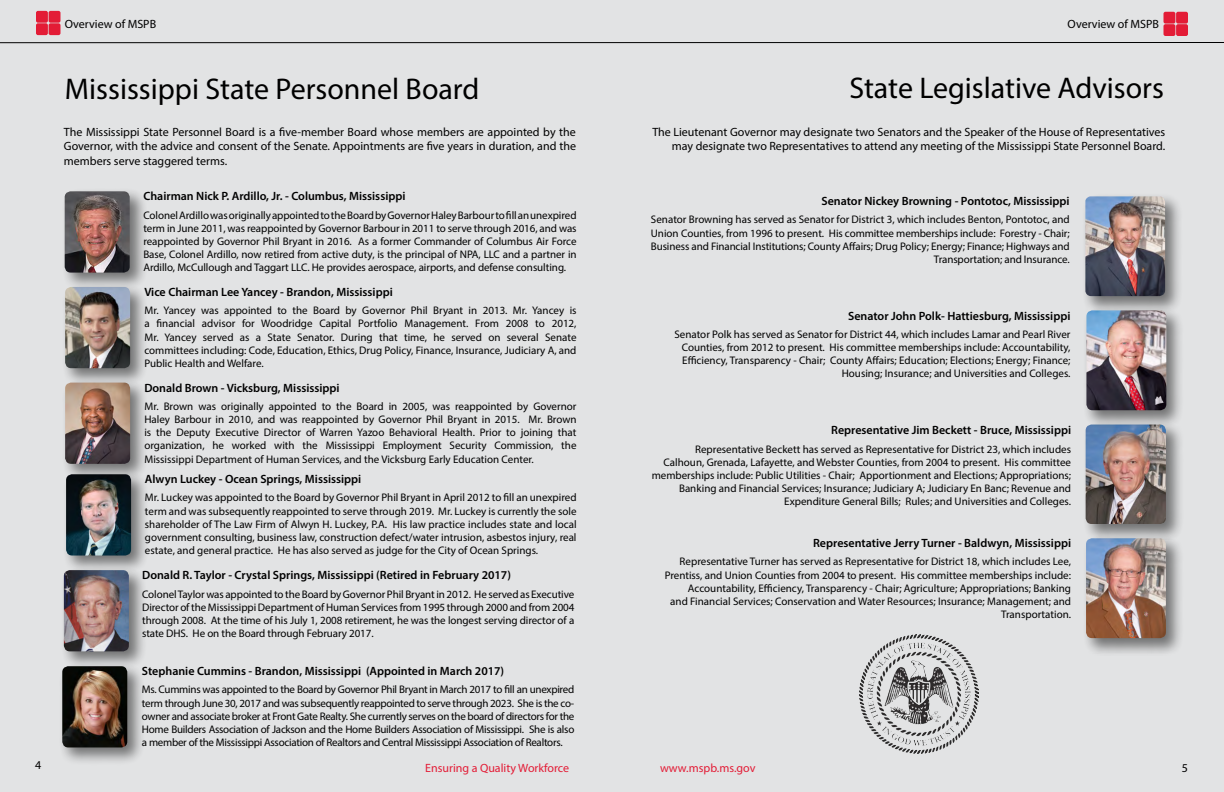
<style>
.page{position:relative;width:1224px;height:792px;background:#e2e3e4}
.page>*{position:absolute;margin:0;border:0;box-sizing:border-box;transform-origin:0 0}
.t1{font:30px "Myriad Pro";color:#000}
.t2{font:600 12px "Myriad Pro";color:#000}
.t3{font:12px/14.4px "Myriad Pro";color:#000;text-align:justify}
.t4{font:12px "Myriad Pro";color:#e31c36}
.t5{font:11px/13.2px "Myriad Pro";color:#000;text-align:justify}
</style>
<div class="page">
<div style="left:36px;top:11px;width:12px;height:12px;background:#e31c36;border-radius:2px"></div>
<div style="left:36px;top:23px;width:12px;height:12px;background:#e31c36;border-radius:2px"></div>
<div style="left:49px;top:11px;width:11px;height:12px;background:#e31c36;border-radius:2px"></div>
<div style="left:49px;top:23px;width:11px;height:12px;background:#e31c36;border-radius:2px"></div>
<div style="left:1164px;top:12px;width:11px;height:12px;background:#e31c36;border-radius:2px"></div>
<div style="left:1164px;top:24px;width:11px;height:12px;background:#e31c36;border-radius:2px"></div>
<div style="left:1176px;top:12px;width:12px;height:12px;background:#e31c36;border-radius:2px"></div>
<div style="left:1176px;top:24px;width:12px;height:12px;background:#e31c36;border-radius:2px"></div>
<hr style="left:0;top:42px;width:1224px;height:1px;background:#000">
<div style="left:61px;top:283px;width:88px;height:103px;background:#000;opacity:.5"></div>
<img style="left:65px;top:291px;width:65px;height:77px">
<div style="left:1082px;top:534px;width:102px;height:122px;background:#000;opacity:.5"></div>
<img style="left:1086px;top:542px;width:80px;height:96px">
<div style="left:1082px;top:420px;width:102px;height:122px;background:#000;opacity:.5"></div>
<img style="left:1086px;top:428px;width:80px;height:96px">
<div style="left:1081px;top:192px;width:102px;height:122px;background:#000;opacity:.5"></div>
<img style="left:1085px;top:196px;width:80px;height:100px">
<div style="left:62px;top:470px;width:87px;height:104px;background:#000;opacity:.5"></div>
<img style="left:66px;top:482px;width:65px;height:74px">
<div style="left:61px;top:187px;width:87px;height:104px;background:#000;opacity:.5"></div>
<img style="left:65px;top:191px;width:65px;height:82px">
<div style="left:60px;top:566px;width:87px;height:104px;background:#000;opacity:.5"></div>
<img style="left:64px;top:570px;width:65px;height:81px">
<div style="left:61px;top:378px;width:88px;height:104px;background:#000;opacity:.5"></div>
<img style="left:65px;top:383px;width:65px;height:81px">
<img style="left:859px;top:634px;width:120px;height:120px">
<div style="left:1082px;top:306px;width:102px;height:122px;background:#000;opacity:.5"></div>
<img style="left:1086px;top:310px;width:80px;height:100px">
<div style="left:58px;top:662px;width:88px;height:104px;background:#000;opacity:.5"></div>
<img style="left:62px;top:666px;width:65px;height:81px">
<p class="t3" style="left:65px;top:16px;width:93px">Overview of MSPB</p>
<p class="t3" style="left:1068px;top:17px;width:93px">Overview of MSPB</p>
<h1 class="t1" style="left:65px;top:70px;width:416px">Mississippi State Personnel Board</h1>
<h1 class="t1" style="left:849px;top:70px;width:316px">State Legislative Advisors</h1>
<p class="t3" style="left:64px;top:125px;width:514px">The Mississippi State Personnel Board is a five-member Board whose members are appointed by the Governor, with the advice and consent of the Senate. Appointments are five years in duration, and the members serve staggered terms.</p>
<p class="t3" style="left:652px;top:125px;width:514px;text-align:right">The Lieutenant Governor may designate two Senators and the Speaker of the House of Representatives may designate two Representatives to attend any meeting of the Mississippi State Personnel Board.</p>
<p class="t2" style="left:143px;top:189px;width:264px">Chairman Nick P. Ardillo, Jr. - Columbus, Mississippi</p>
<p class="t5" style="left:143px;top:208px;width:435px">Colonel Ardillo was originally appointed to the Board by Governor Haley Barbour to fill an unexpired term in June 2011, was reappointed by Governor Barbour in 2011 to serve through 2016, and was reappointed by Governor Phil Bryant in 2016. As a former Commander of Columbus Air Force Base, Colonel Ardillo, now retired from active duty, is the principal of NPA, LLC and a partner in Ardillo, McCullough and Taggart LLC. He provides aerospace, airports, and defense consulting.</p>
<p class="t2" style="left:144px;top:284px;width:250px">Vice Chairman Lee Yancey - Brandon, Mississippi</p>
<p class="t5" style="left:144px;top:304px;width:434px">Mr. Yancey was appointed to the Board by Governor Phil Bryant in 2013. Mr. Yancey is a financial advisor for Woodridge Capital Portfolio Management. From 2008 to 2012, Mr. Yancey served as a State Senator. During that time, he served on several Senate committees including: Code, Education, Ethics, Drug Policy, Finance, Insurance, Judiciary A, and Public Health and Welfare.</p>
<p class="t2" style="left:144px;top:380px;width:197px">Donald Brown - Vicksburg, Mississippi</p>
<p class="t5" style="left:144px;top:399px;width:434px">Mr. Brown was originally appointed to the Board in 2005, was reappointed by Governor Haley Barbour in 2010, and was reappointed by Governor Phil Bryant in 2015. Mr. Brown is the Deputy Executive Director of Warren Yazoo Behavioral Health. Prior to joining that organization, he worked with the Mississippi Employment Security Commission, the Mississippi Department of Human Services, and the Vicksburg Early Education Center.</p>
<p class="t2" style="left:145px;top:472px;width:218px">Alwyn Luckey - Ocean Springs, Mississippi</p>
<p class="t5" style="left:145px;top:491px;width:433px">Mr. Luckey was appointed to the Board by Governor Phil Bryant in April 2012 to fill an unexpired term and was subsequently reappointed to serve through 2019. Mr. Luckey is currently the sole shareholder of The Law Firm of Alwyn H. Luckey, P.A. His law practice includes state and local government consulting, business law, construction defect/water intrusion, asbestos injury, real estate, and general practice. He has also served as judge for the City of Ocean Springs.</p>
<p class="t2" style="left:142px;top:568px;width:370px">Donald R. Taylor - Crystal Springs, Mississippi (Retired in February 2017)</p>
<p class="t5" style="left:142px;top:587px;width:434px">Colonel Taylor was appointed to the Board by Governor Phil Bryant in 2012. He served as Executive Director of the Mississippi Department of Human Services from 1995 through 2000 and from 2004 through 2008. At the time of his July 1, 2008 retirement, he was the longest serving director of a state DHS. He on the Board through February 2017.</p>
<p class="t2" style="left:142px;top:664px;width:364px">Stephanie Cummins - Brandon, Mississippi (Appointed in March 2017)</p>
<p class="t5" style="left:142px;top:683px;width:434px">Ms. Cummins was appointed to the Board by Governor Phil Bryant in March 2017 to fill an unexpired term through June 30, 2017 and was subsequently reappointed to serve through 2023. She is the co&shy;owner and associate broker at Front Gate Realty. She currently serves on the board of directors for the Home Builders Association of Jackson and the Home Builders Association of Mississippi. She is also a member of the Mississippi Association of Realtors and Central Mississippi Association of Realtors.</p>
<p class="t2" style="left:821px;top:194px;width:250px">Senator Nickey Browning - Pontotoc, Mississippi</p>
<p class="t5" style="left:651px;top:213px;width:420px;text-align:right">Senator Browning has served as Senator for District 3, which includes Benton, Pontotoc, and Union Counties, from 1996 to present. His committee memberships include: Forestry - Chair; Business and Financial Institutions; County Affairs; Drug Policy; Energy; Finance; Highways and Transportation; and Insurance.</p>
<p class="t2" style="left:848px;top:308px;width:224px">Senator John Polk- Hattiesburg, Mississippi</p>
<p class="t5" style="left:674px;top:327px;width:398px;text-align:right">Senator Polk has served as Senator for District 44, which includes Lamar and Pearl River Counties, from 2012 to present. His committee memberships include: Accountability, Efficiency, Transparency - Chair; County Affairs; Education; Elections; Energy; Finance; Housing; Insurance; and Universities and Colleges.</p>
<p class="t2" style="left:831px;top:423px;width:241px">Representative Jim Beckett - Bruce, Mississippi</p>
<p class="t5" style="left:652px;top:442px;width:421px;text-align:right">Representative Beckett has served as Representative for District 23, which includes Calhoun, Grenada, Lafayette, and Webster Counties, from 2004 to present. His committee memberships include: Public Utilities - Chair; Apportionment and Elections; Appropriations; Banking and Financial Services; Insurance; Judiciary A; Judiciary En Banc; Revenue and Expenditure General Bills; Rules; and Universities and Colleges.</p>
<p class="t2" style="left:813px;top:536px;width:259px">Representative Jerry Turner - Baldwyn, Mississippi</p>
<p class="t5" style="left:665px;top:555px;width:408px;text-align:right">Representative Turner has served as Representative for District 18, which includes Lee, Prentiss, and Union Counties from 2004 to present. His committee memberships include:<br>Accountability, Efficiency, Transparency - Chair; Agriculture; Appropriations; Banking<br>and Financial Services; Conservation and Water Resources; Insurance; Management; and Transportation.</p>
<p class="t3" style="left:35px;top:758px;width:8px">4</p>
<p class="t4" style="left:425px;top:761px;width:146px">Ensuring a Quality Workforce</p>
<p class="t4" style="left:660px;top:761px;width:97px">www.mspb.ms.gov</p>
<p class="t3" style="left:1182px;top:761px;width:8px">5</p>
</div>
